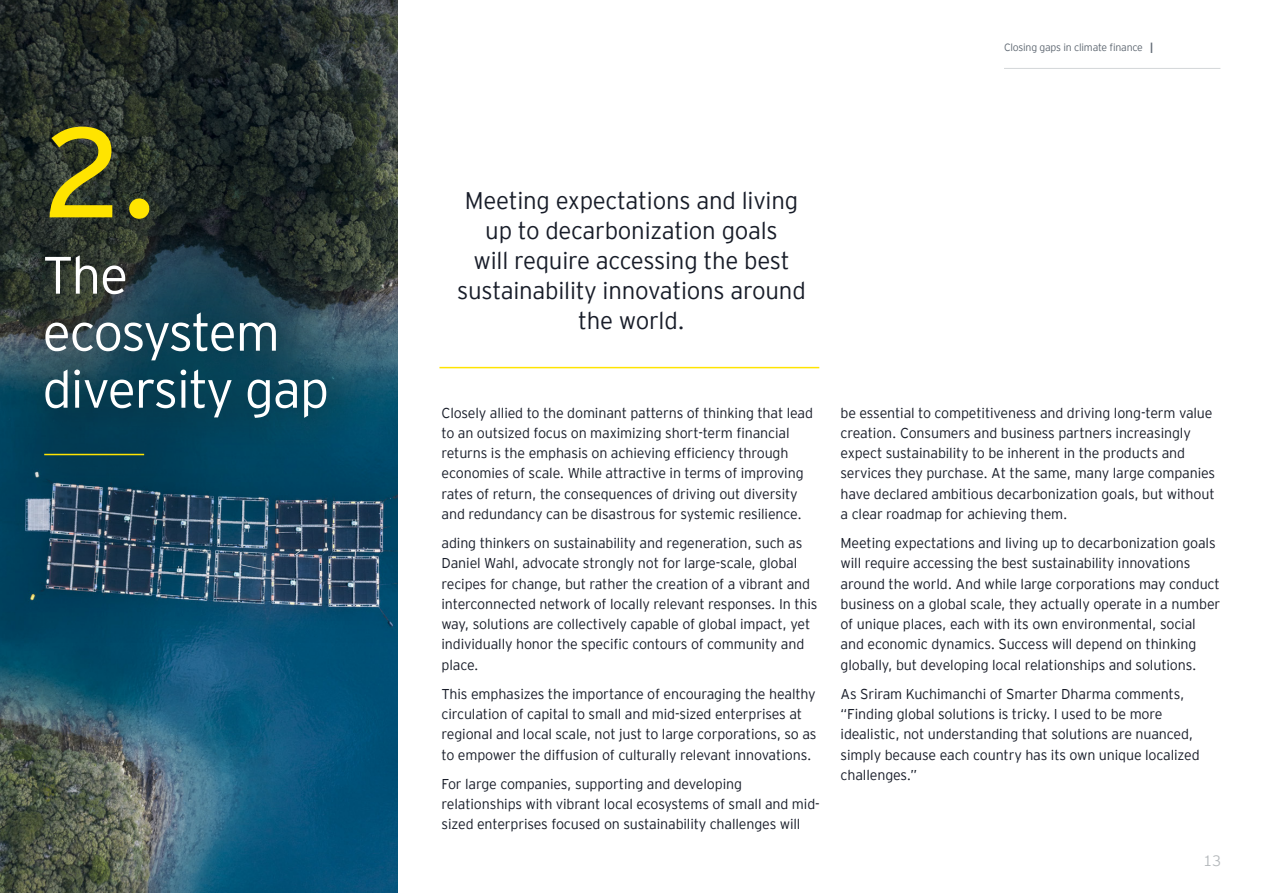
<style>
.page{position:relative;width:1263px;height:893px;background:#fff}
.page>*{position:absolute;margin:0;border:0;box-sizing:border-box;transform-origin:0 0}
.t1{font:127.5px "EY Interstate";color:#ffe400}
.t2{font:300 52.5px/57px "EY Interstate";letter-spacing:-.03em;color:#fff}
.t3{font:300 24px/30px "EY Interstate";letter-spacing:-.01em;color:#181d29;text-align:center}
.t4{font:300 15px "EY Interstate";color:#b5b9bc}
.t5{font:300 14.25px/20.2px "EY Interstate";letter-spacing:-.01em;color:#181d29}
.t6{font:300 10.5px "EY Interstate";letter-spacing:-.02em;color:#606973}
.s1{font-weight:700}
</style>
<div class="page">
<img style="left:0;top:648px;width:398px;height:245px">
<svg style="left:0;top:0;width:398px;height:648px;background:#223b44"></svg>
<div style="left:5px;top:215px;width:370px;height:291px;background:#1d1d1b;opacity:.24"></div>
<hr style="left:44px;top:454px;width:100px;height:1px;background:#ffe400">
<hr style="left:439px;top:367px;width:380px;height:1px;background:#ffe400">
<hr style="left:1004px;top:68px;width:216px;height:1px;background:#d3d6d8">
<h1 class="t1" style="left:43px;top:82px;width:118px">2.</h1>
<h2 class="t2" style="left:43px;top:243px;width:288px">The ecosystem diversity gap</h2>
<p class="t6" style="left:1004px;top:40px;width:151px">Closing gaps in climate finance <span class="s1">|</span></p>
<h3 class="t3" style="left:457px;top:184px;width:350px">Meeting expectations and living up to decarbonization goals<br>will require accessing the best sustainability innovations around the world.</h3>
<p class="t5" style="left:441px;top:401px;width:373px">Closely allied to the dominant patterns of thinking that lead to an outsized focus on maximizing short-term financial returns is the emphasis on achieving efficiency through economies of scale. While attractive in terms of improving rates of return, the consequences of driving out diversity and redundancy can be disastrous for systemic resilience.</p>
<p class="t5" style="left:441px;top:532px;width:377px">ading thinkers on sustainability and regeneration, such as Daniel Wahl, advocate strongly not for large-scale, global recipes for change, but rather the creation of a vibrant and interconnected network of locally relevant responses. In this way, solutions are collectively capable of global impact, yet individually honor the specific contours of community and place.</p>
<p class="t5" style="left:441px;top:683px;width:376px">This emphasizes the importance of encouraging the healthy circulation of capital to small and mid-sized enterprises at regional and local scale, not just to large corporations, so as to empower the diffusion of culturally relevant innovations.</p>
<p class="t5" style="left:441px;top:773px;width:380px">For large companies, supporting and developing relationships with vibrant local ecosystems of small and mid&shy;sized enterprises focused on sustainability challenges will</p>
<p class="t5" style="left:840px;top:402px;width:376px">be essential to competitiveness and driving long-term value creation. Consumers and business partners increasingly expect sustainability to be inherent in the products and services they purchase. At the same, many large companies have declared ambitious decarbonization goals, but without a clear roadmap for achieving them.</p>
<p class="t5" style="left:840px;top:532px;width:381px">Meeting expectations and living up to decarbonization goals will require accessing the best sustainability innovations around the world. And while large corporations may conduct business on a global scale, they actually operate in a number of unique places, each with its own environmental, social and economic dynamics. Success will depend on thinking globally, but developing local relationships and solutions.</p>
<p class="t5" style="left:840px;top:683px;width:361px">As Sriram Kuchimanchi of Smarter Dharma comments, “Finding global solutions is tricky. I used to be more idealistic, not understanding that solutions are nuanced, simply because each country has its own unique localized challenges.”</p>
<p class="t4" style="left:1203px;top:850px;width:20px">13</p>
</div>
